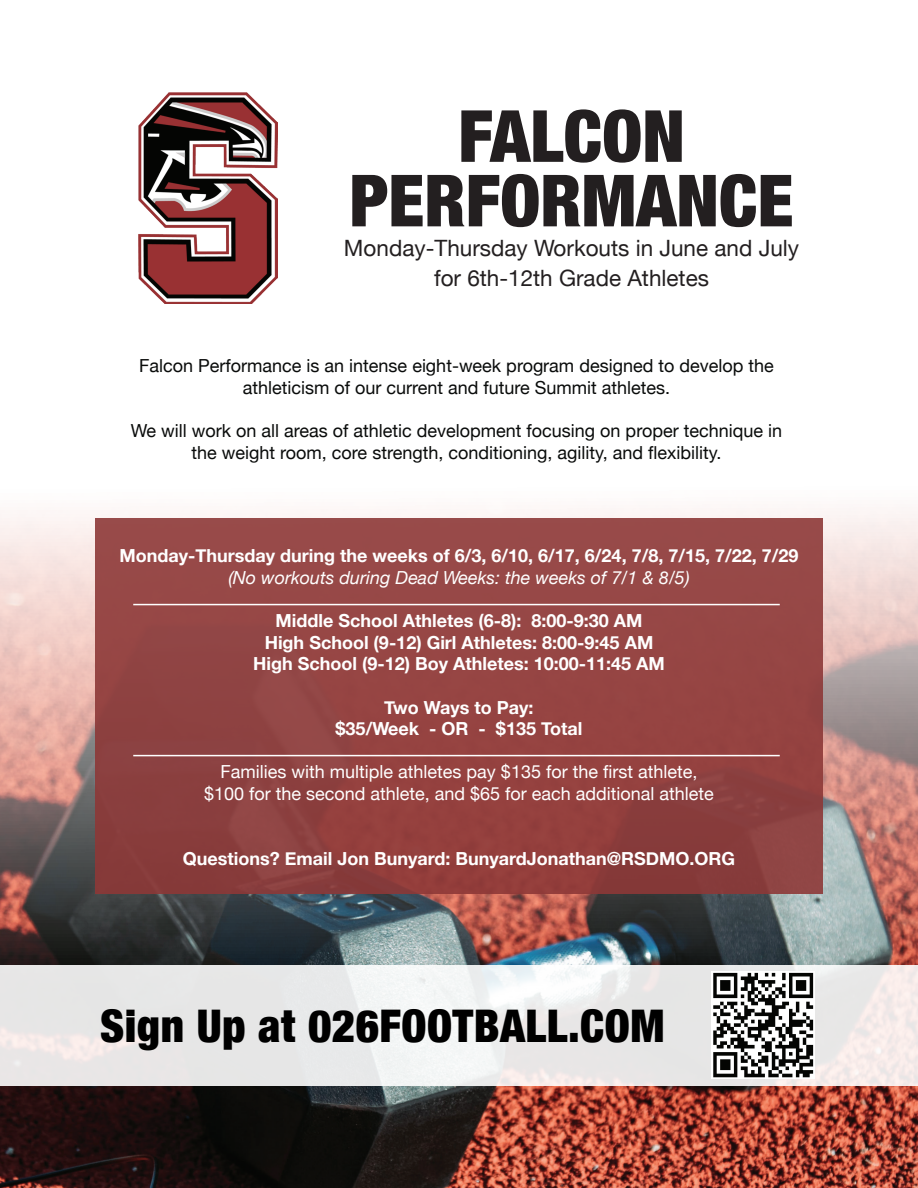
<style>
.page{position:relative;width:918px;height:1188px;background:#fff}
.page>*{position:absolute;margin:0;border:0;box-sizing:border-box;transform-origin:0 0}
.t1{font:900 condensed 72px/64.5px "Helvetica Neue";color:#231f20;text-align:center}
.t2{font:900 condensed 45px "Helvetica Neue";letter-spacing:.01em;color:#000}
.t3{font:22.5px/30px "Helvetica Neue";color:#231f20;text-align:center}
.t4{font:700 18px/21.6px "Helvetica Neue";color:#fff;text-align:center}
.t5{font:18px/21.6px "Helvetica Neue";color:#090b0a;text-align:center}
.t6{font:18px/21.6px "Helvetica Neue";color:#fff;text-align:center}
.t7{font:italic 18px "Helvetica Neue";color:#fff}
</style>
<div class="page">
<img style="left:0;top:92px;width:918px;height:1096px">
<img style="left:138px;top:93px;width:140px;height:211px">
<div style="left:97px;top:320px;width:739px;height:202px;background:#fff"></div>
<div style="left:0;top:958px;width:918px;height:128px;background:#fff;opacity:.75"></div>
<div style="left:95px;top:518px;width:728px;height:376px;background:linear-gradient(to bottom,#9a4b4a,#8d3d3c)"></div>
<hr style="left:133px;top:604px;width:647px;height:1px;background:#fff">
<hr style="left:133px;top:755px;width:647px;height:1px;background:#fff">
<svg style="left:712px;top:971px;width:103px;height:108px"></svg>
<svg style="left:713px;top:973px;width:100px;height:104px"></svg>
<h1 class="t1" style="left:350px;top:100px;width:445px">FALCON<br>PERFORMANCE</h1>
<p class="t3" style="left:344px;top:235px;width:457px">Monday-Thursday Workouts in June and July for 6th-12th Grade Athletes</p>
<p class="t5" style="left:139px;top:356px;width:636px">Falcon Performance is an intense eight-week program designed to develop the athleticism of our current and future Summit athletes.</p>
<p class="t5" style="left:131px;top:421px;width:653px">We will work on all areas of athletic development focusing on proper technique in the weight room, core strength, conditioning, agility, and flexibility.</p>
<p class="t4" style="left:120px;top:546px;width:680px">Monday-Thursday during the weeks of 6/3, 6/10, 6/17, 6/24, 7/8, 7/15, 7/22, 7/29</p>
<p class="t7" style="left:228px;top:565px;width:463px">(No workouts during Dead Weeks: the weeks of 7/1 &amp; 8/5)</p>
<p class="t4" style="left:253px;top:610px;width:413px">Middle School Athletes (6-8): 8:00-9:30 AM<br>High School (9-12) Girl Athletes: 8:00-9:45 AM<br>High School (9-12) Boy Athletes: 10:00-11:45 AM</p>
<p class="t4" style="left:336px;top:697px;width:248px">Two Ways to Pay:<br>$35/Week - OR - $135 Total</p>
<p class="t6" style="left:204px;top:762px;width:511px">Families with multiple athletes pay $135 for the first athlete, $100 for the second athlete, and $65 for each additional athlete</p>
<p class="t4" style="left:183px;top:848px;width:554px">Questions? Email Jon Bunyard: BunyardJonathan@RSDMO.ORG</p>
<h2 class="t2" style="left:100px;top:989px;width:566px">Sign Up at 026FOOTBALL.COM</h2>
</div>
